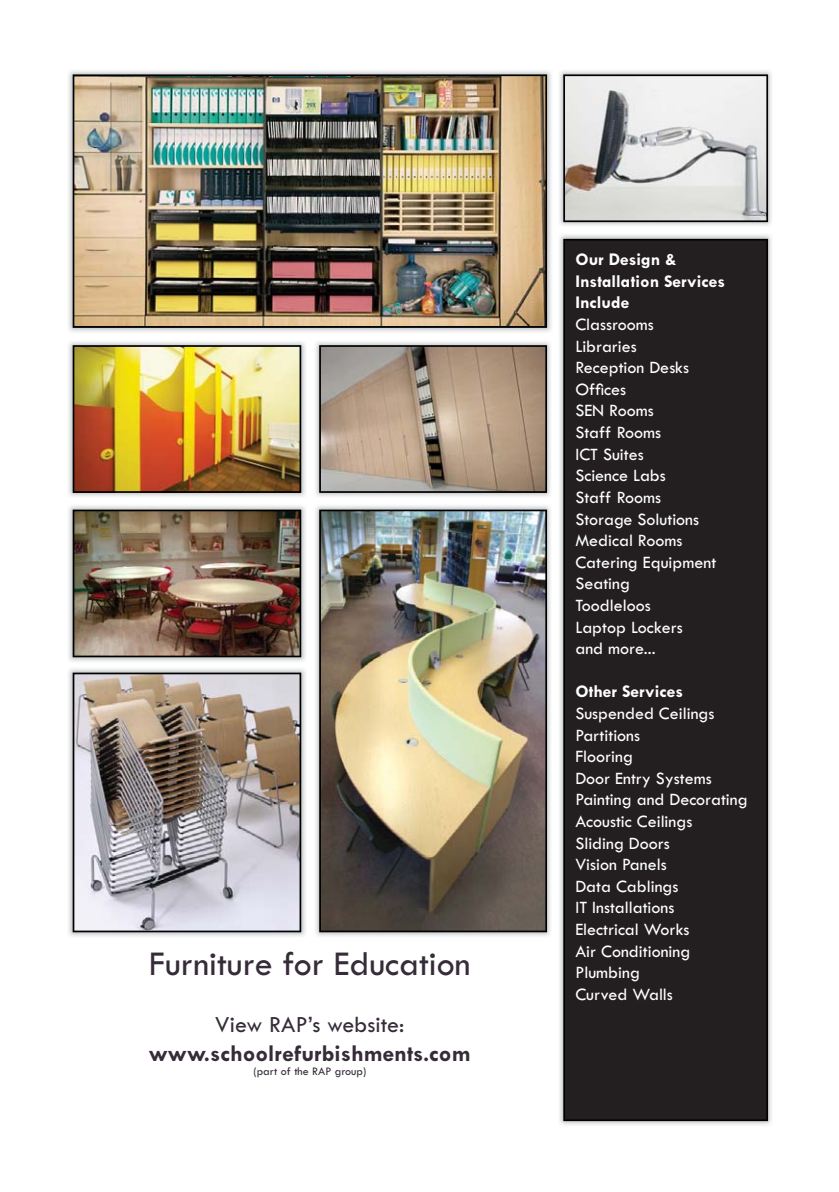
<style>
.page{position:relative;width:839px;height:1192px;background:#fff}
.page>*{position:absolute;margin:0;border:0;box-sizing:border-box;transform-origin:0 0}
.t1{font:36px "Tw Cen";color:#362c39}
.t2{font:700 24px "Tw Cen";color:#362c39}
.t3{font:24px "Tw Cen";color:#362c39}
.t4{font:18px/21.6px "Tw Cen";color:#fff}
.t5{font:700 18px/21.6px "Tw Cen";color:#fff}
.t6{font:12px "Tw Cen";color:#362c39}
</style>
<div class="page">
<img style="left:68px;top:70px;width:484px;height:262px">
<img style="left:73px;top:74px;width:474px;height:254px">
<img style="left:68px;top:341px;width:238px;height:156px">
<img style="left:73px;top:345px;width:228px;height:148px">
<img style="left:68px;top:505px;width:238px;height:157px">
<img style="left:73px;top:510px;width:228px;height:147px">
<img style="left:68px;top:668px;width:238px;height:269px">
<img style="left:73px;top:673px;width:228px;height:259px">
<img style="left:315px;top:341px;width:236px;height:156px">
<svg style="left:319px;top:345px;width:228px;height:148px;background:#a79481"></svg>
<img style="left:559px;top:70px;width:213px;height:156px">
<svg style="left:563px;top:74px;width:205px;height:148px"></svg>
<img style="left:559px;top:234px;width:213px;height:891px">
<div style="left:563px;top:239px;width:205px;height:882px;background:#231f20"></div>
<img style="left:315px;top:505px;width:236px;height:431px">
<img style="left:319px;top:510px;width:228px;height:422px">
<h1 class="t1" style="left:149px;top:952px;width:323px">Furniture for Education</h1>
<h2 class="t3" style="left:215px;top:1017px;width:191px">View RAP’s website:</h2>
<h2 class="t2" style="left:149px;top:1045px;width:323px">www.schoolrefurbishments.com</h2>
<p class="t6" style="left:253px;top:1067px;width:114px">(part of the RAP group)</p>
<p class="t5" style="left:575px;top:250px;width:151px">Our Design &amp;<br>Installation Services<br>Include</p>
<p class="t4" style="left:575px;top:315px;width:142px">Classrooms<br>Libraries<br>Reception Desks<br>Offices<br>SEN Rooms<br>Staff Rooms<br>ICT Suites<br>Science Labs<br>Staff Rooms<br>Storage Solutions<br>Medical Rooms<br>Catering Equipment<br>Seating<br>Toodleloos<br>Laptop Lockers<br>and more...</p>
<p class="t5" style="left:575px;top:682px;width:109px">Other Services</p>
<p class="t4" style="left:575px;top:704px;width:174px">Suspended Ceilings<br>Partitions<br>Flooring<br>Door Entry Systems<br>Painting and Decorating<br>Acoustic Ceilings<br>Sliding Doors<br>Vision Panels<br>Data Cablings<br>IT Installations<br>Electrical Works<br>Air Conditioning<br>Plumbing<br>Curved Walls</p>
</div>
